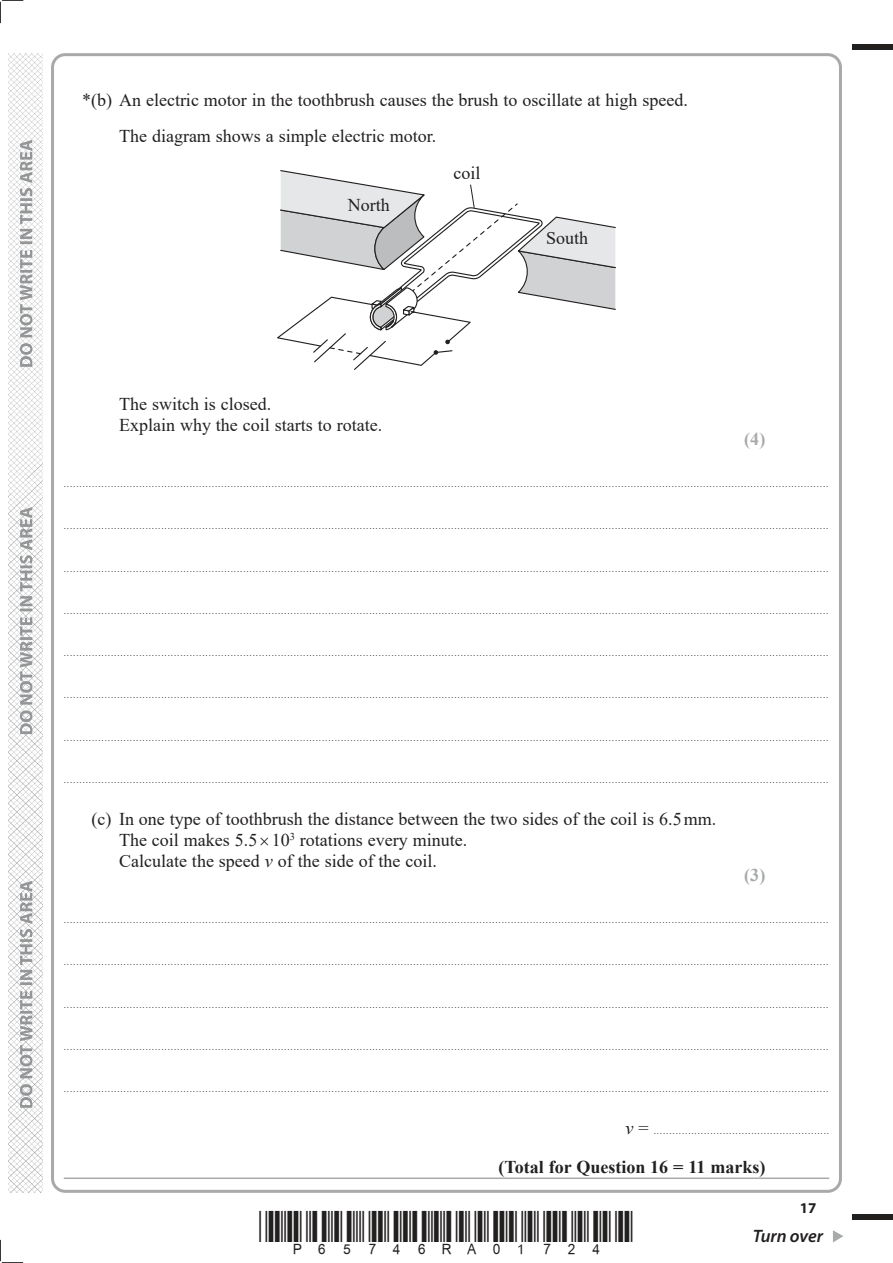
<style>
.page{position:relative;width:893px;height:1263px;background:#fff}
.page>*{position:absolute;margin:0;border:0;box-sizing:border-box;transform-origin:0 0}
.t1{font:18px/21px "Times New Roman";color:#221f1f}
.t2{font:700 18px "Times New Roman";color:#221f1f}
.t3{font:italic 600 18px "Myriad Pro";letter-spacing:-.005em;color:#221f1f}
.t4{font:700 18px "Times New Roman";color:#a7a9ab}
.t5{font:700 15px "Myriad Pro";color:#221f1f}
.t6{font:9px "Times New Roman";color:#221f1f}
.s1{font-style:italic}
.s2{font-style:italic;font-size:18px}
.s3{font-size:18px}
</style>
<div class="page">
<div style="left:853px;top:45px;width:40px;height:5px;background:#221f1f"></div>
<div style="left:853px;top:1214px;width:40px;height:6px;background:#221f1f"></div>
<svg style="left:833px;top:1230px;width:10px;height:12px"></svg>
<svg style="left:0;top:0;width:23px;height:23px"></svg>
<svg style="left:0;top:1240px;width:23px;height:23px"></svg>
<img style="left:9px;top:53px;width:34px;height:1140px">
<svg style="left:20px;top:140px;width:12px;height:968px"></svg>
<hr style="left:64px;top:1177px;width:765px;height:2px;background:#a7a9ab">
<svg style="left:277px;top:170px;width:339px;height:200px"></svg>
<h1 class="t1" style="left:119px;top:84px;width:570px;line-height:36px;text-indent:-37px">*(b) An electric motor in the toothbrush causes the brush to oscillate at high speed.<br>The diagram shows a simple electric motor.</h1>
<h1 class="t1" style="left:348px;top:196px;width:44px">North</h1>
<h1 class="t1" style="left:453px;top:165px;width:28px">coil</h1>
<h1 class="t1" style="left:546px;top:230px;width:44px">South</h1>
<h1 class="t1" style="left:119px;top:395px;width:265px">The switch is closed.<br>Explain why the coil starts to rotate.</h1>
<h1 class="t4" style="left:744px;top:433px;width:23px">(4)</h1>
<p class="t6" style="left:64px;top:481px;width:766px">...................................................................................................................................................................................................................................................</p>
<p class="t6" style="left:64px;top:523px;width:766px">...................................................................................................................................................................................................................................................</p>
<p class="t6" style="left:64px;top:565px;width:766px">...................................................................................................................................................................................................................................................</p>
<p class="t6" style="left:64px;top:608px;width:766px">...................................................................................................................................................................................................................................................</p>
<p class="t6" style="left:64px;top:650px;width:766px">...................................................................................................................................................................................................................................................</p>
<p class="t6" style="left:64px;top:692px;width:766px">...................................................................................................................................................................................................................................................</p>
<p class="t6" style="left:64px;top:734px;width:766px">...................................................................................................................................................................................................................................................</p>
<p class="t6" style="left:64px;top:777px;width:766px">...................................................................................................................................................................................................................................................</p>
<h1 class="t1" style="left:119px;top:810px;width:599px;text-indent:-28px">(c) In one type of toothbrush the distance between the two sides of the coil is 6.5 mm.<br>The coil makes 5.5 10<sup>3</sup> rotations every minute.<br>Calculate the speed <span class="s1">v</span> of the side of the coil.</h1>
<h1 class="t4" style="left:744px;top:868px;width:23px">(3)</h1>
<p class="t6" style="left:64px;top:917px;width:766px">...................................................................................................................................................................................................................................................</p>
<p class="t6" style="left:64px;top:959px;width:766px">...................................................................................................................................................................................................................................................</p>
<p class="t6" style="left:64px;top:1001px;width:766px">...................................................................................................................................................................................................................................................</p>
<p class="t6" style="left:64px;top:1043px;width:766px">...................................................................................................................................................................................................................................................</p>
<p class="t6" style="left:64px;top:1086px;width:766px">...................................................................................................................................................................................................................................................</p>
<p class="t6" style="left:626px;top:1128px;width:205px"><span class="s2">v</span> <span class="s3">=</span> ........................................................</p>
<h1 class="t2" style="left:498px;top:1161px;width:268px">(Total for Question 16 = 11 marks)</h1>
<h2 class="t5" style="left:800px;top:1202px;width:18px">17</h2>
<h1 class="t3" style="left:753px;top:1226px;width:72px">Turn over</h1>
</div>
